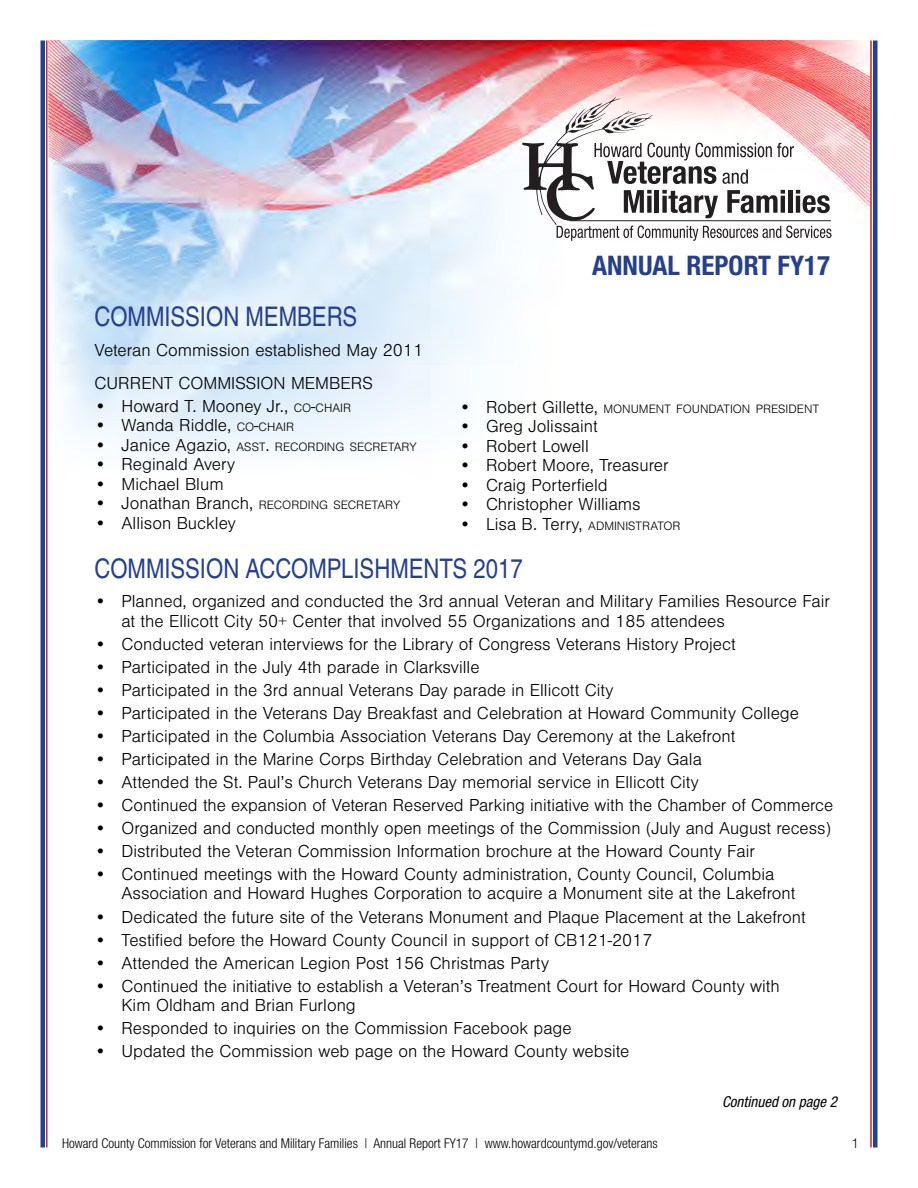
<style>
.page{position:relative;width:918px;height:1188px;background:#fff}
.page>*{position:absolute;margin:0;border:0;box-sizing:border-box;transform-origin:0 0}
.SuccessHeader{font:27px "Nimbus San Con L";color:#25408f}
.t1{font:700 condensed 27px "Helvetica Neue";color:#25408f}
.Bullets{font:300 18px/19.5px "Nimbus San";color:#000}
.continued_on_page{font:italic condensed 15px "Helvetica Neue";color:#000}
.t2{font:300 condensed 13.5px "Helvetica Neue";color:#000}
.Bullets-2{font:300 12.6px "Nimbus San";color:#000}
.s1{font-size:12.6px}
.s2{font-style:inherit}
.s3{font-size:18px}
</style>
<div class="page">
<div style="left:40px;top:40px;width:5px;height:1108px;background:#25408f"></div>
<div style="left:873px;top:40px;width:5px;height:1108px;background:#25408f"></div>
<hr style="left:46px;top:40px;width:2px;height:1108px;background:#d2232a">
<hr style="left:870px;top:40px;width:2px;height:1108px;background:#d2232a">
<img style="left:49px;top:40px;width:820px;height:416px">
<svg style="left:522px;top:97px;width:309px;height:144px"></svg>
<p class="t1" style="left:592px;top:249px;width:239px">ANNUAL REPORT FY17</p>
<p class="SuccessHeader" style="left:94px;top:297px;width:264px">COMMISSION MEMBERS</p>
<p class="Bullets" style="left:94px;top:341px;width:330px">Veteran Commission established May 2011</p>
<p class="Bullets" style="left:94px;top:374px;width:280px">CURRENT COMMISSION MEMBERS</p>
<p class="Bullets" style="left:94px;top:397px;width:258px">• Howard T. Mooney Jr., <span class="s1">CO</span><span class="s2">-</span><span class="s1">CHAIR</span></p>
<p class="Bullets" style="left:94px;top:416px;width:201px">• Wanda Riddle, <span class="s1">CO</span><span class="s2">-</span><span class="s1">CHAIR</span></p>
<p class="Bullets-2" style="left:94px;top:440px;width:324px"><span class="s3">• Janice Agazio,</span> ASST<span class="s3">.</span> RECORDING SECRETARY</p>
<p class="Bullets" style="left:94px;top:455px;width:142px">• Reginald Avery</p>
<p class="Bullets" style="left:94px;top:475px;width:131px">• Michael Blum</p>
<p class="Bullets-2" style="left:94px;top:499px;width:307px"><span class="s3">• Jonathan Branch,</span> RECORDING SECRETARY</p>
<p class="Bullets" style="left:94px;top:514px;width:143px">• Allison Buckley</p>
<p class="SuccessHeader" style="left:94px;top:549px;width:430px">COMMISSION ACCOMPLISHMENTS 2017</p>
<p class="Bullets" style="left:122px;top:592px;width:710px;text-indent:-27px">• Planned, organized and conducted the 3rd annual Veteran and Military Families Resource Fair at the Ellicott City 50+ Center that involved 55 Organizations and 185 attendees</p>
<p class="Bullets" style="left:94px;top:635px;width:643px">• Conducted veteran interviews for the Library of Congress Veterans History Project</p>
<p class="Bullets" style="left:94px;top:658px;width:387px">• Participated in the July 4th parade in Clarksville</p>
<p class="Bullets" style="left:94px;top:681px;width:521px">• Participated in the 3rd annual Veterans Day parade in Ellicott City</p>
<p class="Bullets" style="left:94px;top:704px;width:706px">• Participated in the Veterans Day Breakfast and Celebration at Howard Community College</p>
<p class="Bullets" style="left:94px;top:727px;width:642px">• Participated in the Columbia Association Veterans Day Ceremony at the Lakefront</p>
<p class="Bullets" style="left:94px;top:750px;width:609px">• Participated in the Marine Corps Birthday Celebration and Veterans Day Gala</p>
<p class="Bullets" style="left:94px;top:773px;width:606px">• Attended the St. Paul’s Church Veterans Day memorial service in Ellicott City</p>
<p class="Bullets" style="left:94px;top:796px;width:740px">• Continued the expansion of Veteran Reserved Parking initiative with the Chamber of Commerce</p>
<p class="Bullets" style="left:94px;top:819px;width:738px">• Organized and conducted monthly open meetings of the Commission (July and August recess)</p>
<p class="Bullets" style="left:94px;top:842px;width:662px">• Distributed the Veteran Commission Information brochure at the Howard County Fair</p>
<p class="Bullets" style="left:122px;top:865px;width:675px;text-indent:-27px">• Continued meetings with the Howard County administration, County Council, Columbia<br>Association and Howard Hughes Corporation to acquire a Monument site at the Lakefront</p>
<p class="Bullets" style="left:94px;top:907px;width:713px">• Dedicated the future site of the Veterans Monument and Plaque Placement at the Lakefront</p>
<p class="Bullets" style="left:94px;top:930px;width:559px">• Testified before the Howard County Council in support of CB121-2017</p>
<p class="Bullets" style="left:94px;top:953px;width:456px">• Attended the American Legion Post 156 Christmas Party</p>
<p class="Bullets" style="left:122px;top:976px;width:660px;text-indent:-27px">• Continued the initiative to establish a Veteran’s Treatment Court for Howard County with<br>Kim Oldham and Brian Furlong</p>
<p class="Bullets" style="left:94px;top:1019px;width:479px">• Responded to inquiries on the Commission Facebook page</p>
<p class="Bullets" style="left:94px;top:1042px;width:537px">• Updated the Commission web page on the Howard County website</p>
<p class="Bullets-2" style="left:459px;top:402px;width:362px"><span class="s3">• Robert Gillette,</span> MONUMENT FOUNDATION PRESIDENT</p>
<p class="Bullets" style="left:459px;top:417px;width:140px">• Greg Jolissaint</p>
<p class="Bullets" style="left:459px;top:436px;width:131px">• Robert Lowell</p>
<p class="Bullets" style="left:459px;top:456px;width:211px">• Robert Moore, Treasurer</p>
<p class="Bullets" style="left:459px;top:475px;width:150px">• Craig Porterfield</p>
<p class="Bullets" style="left:459px;top:495px;width:183px">• Christopher Williams</p>
<p class="Bullets" style="left:459px;top:514px;width:223px">• Lisa B. Terry, <span class="s1">ADMINISTRATOR</span></p>
<p class="continued_on_page" style="left:722px;top:1093px;width:116px">Continued on page 2</p>
<p class="t2" style="left:62px;top:1135px;width:597px">Howard County Commission for Veterans and Military Families | Annual Report FY17 | www.howardcountymd.gov/veterans</p>
<p class="t2" style="left:852px;top:1135px;width:8px">1</p>
</div>
